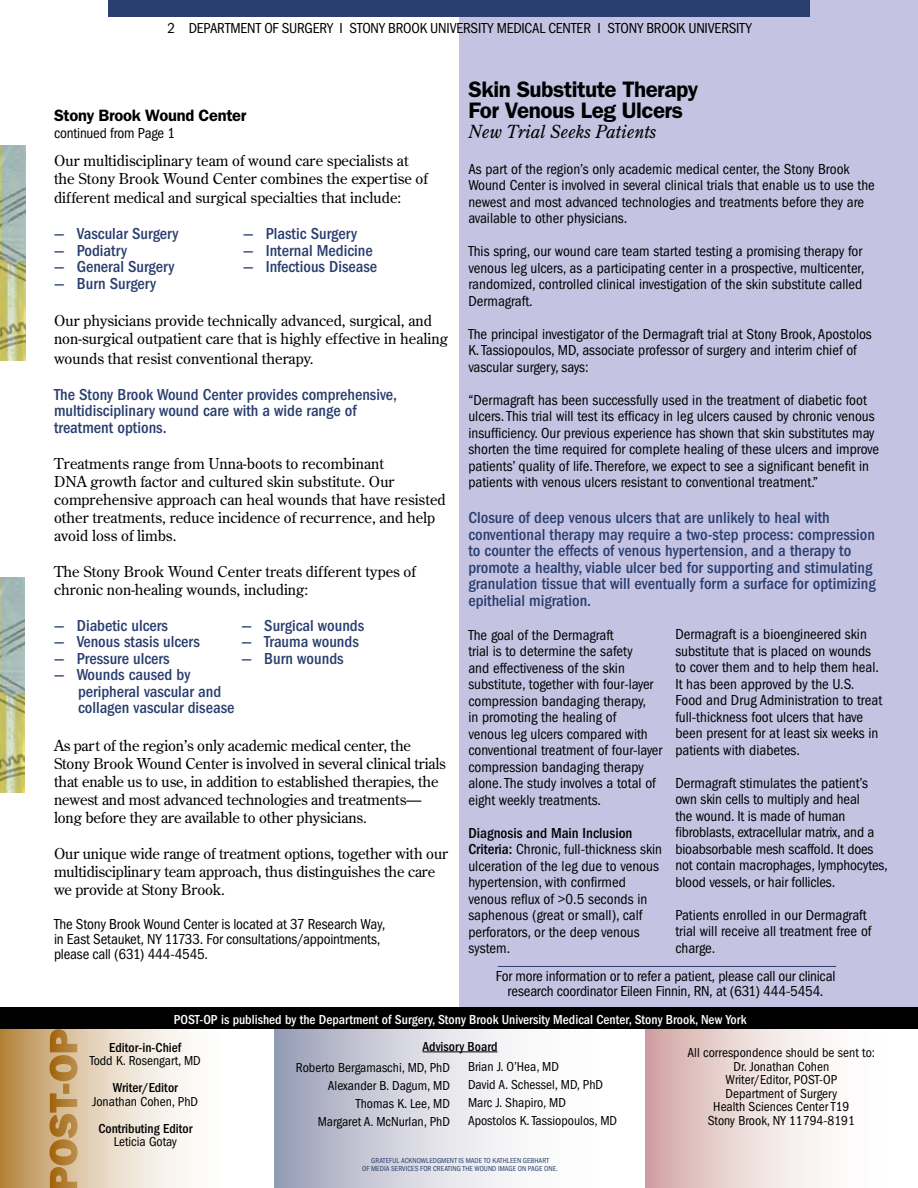
<style>
.page{position:relative;width:918px;height:1188px;background:#fff}
.page>*{position:absolute;margin:0;border:0;box-sizing:border-box;transform-origin:0 0}
.t1{font:600 22.5px/21px "Franklin Gothic";letter-spacing:-.025em;color:#000}
.t2{font:italic 18px "Century Old Style Std";color:#000}
.t3{font:500 condensed 16.5px/16.5px "Franklin Gothic";color:#2a3f6f}
.t4{font:600 16.5px "Franklin Gothic";letter-spacing:-.02em;color:#000}
.t5{font:condensed 15px/16.5px "Franklin Gothic";color:#000}
.t6{font:15px/18px "Century Old Style Std";color:#000}
.t7{font:condensed 13.5px/18px "Franklin Gothic";color:#000;text-align:center}
.t8{font:500 condensed 13.5px "Franklin Gothic";color:#fff}
.t9{font:500 condensed 13.5px "Franklin Gothic";color:#000}
.t10{font:condensed 7.5px/7.5px "Franklin Gothic";letter-spacing:.005em;color:#2a3f6f;text-align:center}
.s1{font-weight:500}
</style>
<div class="page">
<div style="left:459px;top:0;width:459px;height:1007px;background:#c5c3e2"></div>
<div style="left:108px;top:0;width:702px;height:17px;background:#2a3f6f"></div>
<svg style="left:274px;top:1029px;width:232px;height:159px;background:#cccdd9"></svg>
<svg style="left:646px;top:1029px;width:173px;height:159px;background:#e8d2d0"></svg>
<svg style="left:0;top:1030px;width:189px;height:158px;background:#e0cdb1"></svg>
<img style="left:0;top:145px;width:25px;height:215px">
<img style="left:0;top:577px;width:24px;height:215px">
<div style="left:0;top:1008px;width:918px;height:21px;background:#000"></div>
<hr style="left:423px;top:1052px;width:75px;height:1px;background:#000">
<hr style="left:498px;top:966px;width:338px;height:1px;background:#2a3f6f">
<svg style="left:50px;top:1029px;width:28px;height:159px;background:#bf9559"></svg>
<p class="t5" style="left:168px;top:20px;width:586px">2 DEPARTMENT OF SURGERY I STONY BROOK UNIVERSITY MEDICAL CENTER I STONY BROOK UNIVERSITY</p>
<p class="t4" style="left:54px;top:106px;width:194px">Stony Brook Wound Center</p>
<p class="t5" style="left:54px;top:125px;width:123px">continued from Page 1</p>
<p class="t6" style="left:54px;top:151px;width:375px">Our multidisciplinary team of wound care specialists at the Stony Brook Wound Center combines the expertise of</p>
<p class="t6" style="left:54px;top:189px;width:349px">different medical and surgical specialties that include:</p>
<p class="t3" style="left:54px;top:226px;width:126px">— Vascular Surgery</p>
<p class="t3" style="left:243px;top:226px;width:116px">— Plastic Surgery</p>
<p class="t3" style="left:54px;top:242px;width:74px">— Podiatry</p>
<p class="t3" style="left:243px;top:242px;width:131px">— Internal Medicine</p>
<p class="t3" style="left:54px;top:259px;width:122px">— General Surgery</p>
<p class="t3" style="left:243px;top:259px;width:136px">— Infectious Disease</p>
<p class="t3" style="left:54px;top:275px;width:104px">— Burn Surgery</p>
<p class="t6" style="left:54px;top:312px;width:395px">Our physicians provide technically advanced, surgical, and non-surgical outpatient care that is highly effective in healing</p>
<p class="t6" style="left:54px;top:349px;width:261px">wounds that resist conventional therapy.</p>
<p class="t3" style="left:54px;top:386px;width:345px">The Stony Brook Wound Center provides comprehensive, multidisciplinary wound care with a wide range of treatment options.</p>
<p class="t6" style="left:54px;top:454px;width:393px">Treatments range from Unna-boots to recombinant<br>DNA growth factor and cultured skin substitute. Our comprehensive approach can heal wounds that have resisted other treatments, reduce incidence of recurrence, and help avoid loss of limbs.</p>
<p class="t6" style="left:54px;top:562px;width:363px">The Stony Brook Wound Center treats different types of chronic non-healing wounds, including:</p>
<p class="t3" style="left:54px;top:617px;width:116px">— Diabetic ulcers</p>
<p class="t3" style="left:242px;top:617px;width:124px">— Surgical wounds</p>
<p class="t3" style="left:54px;top:634px;width:147px">— Venous stasis ulcers</p>
<p class="t3" style="left:242px;top:634px;width:119px">— Trauma wounds</p>
<p class="t3" style="left:54px;top:650px;width:117px">— Pressure ulcers</p>
<p class="t3" style="left:242px;top:650px;width:104px">— Burn wounds</p>
<p class="t3" style="left:78px;top:667px;width:158px;text-indent:-24px">— Wounds caused by peripheral vascular and collagen vascular disease</p>
<p class="t6" style="left:54px;top:736px;width:393px">As part of the region’s only academic medical center, the Stony Brook Wound Center is involved in several clinical trials that enable us to use, in addition to established therapies, the newest and most advanced technologies and treatments— long before they are available to other physicians.</p>
<p class="t6" style="left:54px;top:844px;width:396px">Our unique wide range of treatment options, together with our multidisciplinary team approach, thus distinguishes the care we provide at Stony Brook.</p>
<p class="t5" style="left:54px;top:917px;width:333px;line-height:15px">The Stony Brook Wound Center is located at 37 Research Way, in East Setauket, NY 11733. For consultations/appointments, please call (631) 444-4545.</p>
<h1 class="t1" style="left:468px;top:78px;width:231px">Skin Substitute Therapy<br>For Venous Leg Ulcers</h1>
<p class="t2" style="left:468px;top:120px;width:189px">New Trial Seeks Patients</p>
<p class="t5" style="left:468px;top:161px;width:408px">As part of the region’s only academic medical center, the Stony Brook Wound Center is involved in several clinical trials that enable us to use the newest and most advanced technologies and treatments before they are available to other physicians.</p>
<p class="t5" style="left:468px;top:243px;width:398px">This spring, our wound care team started testing a promising therapy for venous leg ulcers, as a participating center in a prospective, multicenter, randomized, controlled clinical investigation of the skin substitute called Dermagraft.</p>
<p class="t5" style="left:468px;top:326px;width:405px">The principal investigator of the Dermagraft trial at Stony Brook, Apostolos<br>K. Tassiopoulos, MD, associate professor of surgery and interim chief of vascular surgery, says:</p>
<p class="t5" style="left:468px;top:392px;width:412px">“Dermagraft has been successfully used in the treatment of diabetic foot ulcers. This trial will test its efficacy in leg ulcers caused by chronic venous insufficiency. Our previous experience has shown that skin substitutes may shorten the time required for complete healing of these ulcers and improve patients’ quality of life. Therefore, we expect to see a significant benefit in patients with venous ulcers resistant to conventional treatment.”</p>
<p class="t3" style="left:468px;top:509px;width:409px">Closure of deep venous ulcers that are unlikely to heal with conventional therapy may require a two-step process: compression to counter the effects of venous hypertension, and a therapy to promote a healthy, viable ulcer bed for supporting and stimulating granulation tissue that will eventually form a surface for optimizing epithelial migration.</p>
<p class="t5" style="left:468px;top:626px;width:195px">The goal of the Dermagraft<br>trial is to determine the safety<br>and effectiveness of the skin substitute, together with four-layer compression bandaging therapy,<br>in promoting the healing of<br>venous leg ulcers compared with conventional treatment of four-layer compression bandaging therapy alone. The study involves a total of eight weekly treatments.</p>
<p class="t5" style="left:468px;top:824px;width:195px"><span class="s1">Diagnosis and Main Inclusion<br>Criteria:</span> Chronic, full-thickness skin ulceration of the leg due to venous hypertension, with confirmed venous reflux of &gt;0.5 seconds in saphenous (great or small), calf perforators, or the deep venous system.</p>
<p class="t5" style="left:675px;top:626px;width:208px">Dermagraft is a bioengineered skin substitute that is placed on wounds to cover them and to help them heal.<br>It has been approved by the U.S.<br>Food and Drug Administration to treat full-thickness foot ulcers that have been present for at least six weeks in patients with diabetes.</p>
<p class="t5" style="left:675px;top:775px;width:214px">Dermagraft stimulates the patient’s own skin cells to multiply and heal<br>the wound. It is made of human fibroblasts, extracellular matrix, and a bioabsorbable mesh scaffold. It does not contain macrophages, lymphocytes, blood vessels, or hair follicles.</p>
<p class="t5" style="left:675px;top:907px;width:198px">Patients enrolled in our Dermagraft trial will receive all treatment free of charge.</p>
<p class="t5" style="left:496px;top:969px;width:341px;line-height:15px;text-align:center">For more information or to refer a patient, please call our clinical research coordinator Eileen Finnin, RN, at (631) 444-5454.</p>
<p class="t8" style="left:174px;top:1011px;width:574px">POST-OP is published by the Department of Surgery, Stony Brook University Medical Center, Stony Brook, New York</p>
<p class="t9" style="left:109px;top:1040px;width:74px">Editor-in-Chief</p>
<p class="t7" style="left:90px;top:1052px;width:113px">Todd K. Rosengart, MD</p>
<p class="t9" style="left:113px;top:1080px;width:67px">Writer/Editor</p>
<p class="t7" style="left:93px;top:1092px;width:107px">Jonathan Cohen, PhD</p>
<p class="t9" style="left:98px;top:1121px;width:96px">Contributing Editor</p>
<p class="t7" style="left:114px;top:1133px;width:65px">Leticia Gotay</p>
<p class="t9" style="left:423px;top:1038px;width:76px">Advisory Board</p>
<p class="t7" style="left:296px;top:1058px;width:156px;text-align:right">Roberto Bergamaschi, MD, PhD<br>Alexander B. Dagum, MD<br>Thomas K. Lee, MD<br>Margaret A. McNurlan, PhD</p>
<p class="t7" style="left:468px;top:1057px;width:151px;text-align:left">Brian J. O’Hea, MD<br>David A. Schessel, MD, PhD<br>Marc J. Shapiro, MD<br>Apostolos K. Tassiopoulos, MD</p>
<p class="t7" style="left:688px;top:1046px;width:189px;line-height:13.5px">All correspondence should be sent to:<br>Dr. Jonathan Cohen<br>Writer/Editor, POST-OP<br>Department of Surgery<br>Health Sciences Center T19<br>Stony Brook, NY 11794-8191</p>
<p class="t10" style="left:362px;top:1157px;width:197px">GRATEFUL ACKNOWLEDGMENT IS MADE TO KATHLEEN GEBHART<br>OF MEDIA SERVICES FOR CREATING THE WOUND IMAGE ON PAGE ONE.</p>
</div>
